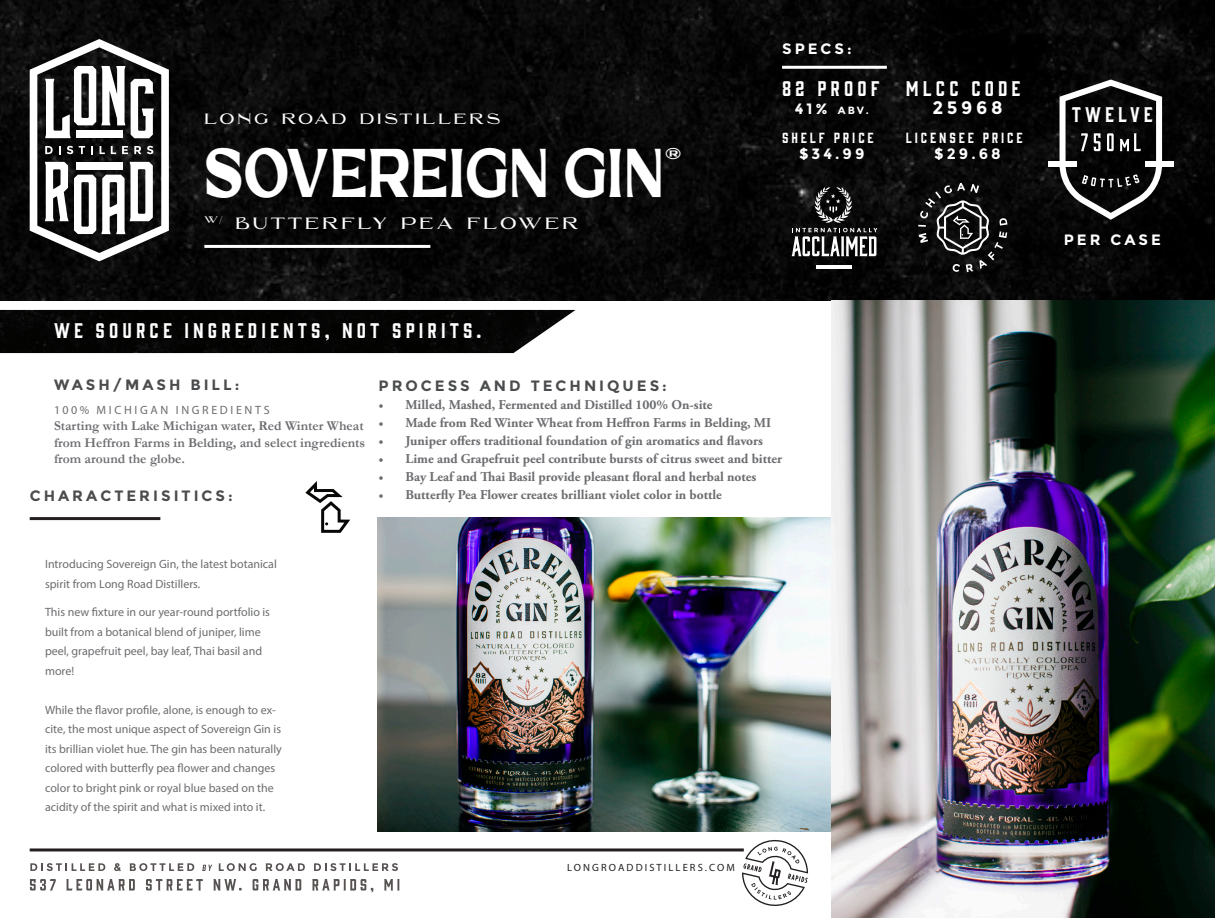
<style>
.page{position:relative;width:1215px;height:918px;background:#fff}
.page>*{position:absolute;margin:0;border:0;box-sizing:border-box;transform-origin:0 0}
.t1{font:68.85px "SHIRENS Regular";color:#fff;scale:.59 1}
.t2{font:19.5px "Gin";letter-spacing:.21em;color:#fff}
.t3{font:700 18px "Montserrat";letter-spacing:.2em;color:#fff}
.t4{font:16.5px "BN Canyon";letter-spacing:.2em;color:#fff}
.t5{font:700 15px "Montserrat";letter-spacing:.2em;color:#4b4c4d}
.t6{font:700 15px "Montserrat";letter-spacing:.2em;color:#fff}
.t7{font:15px "BN Canyon";letter-spacing:.195em;color:#fff}
.t8{font:700 13.5px "Adobe Garamond Pro";color:#6c6d70}
.t9{font:700 13.5px/16.2px "Garamond";color:#6c6d70;text-align:justify}
.t10{font:13.5px "Gin";letter-spacing:.21em;color:#fff}
.t11{font:12px/19.5px "Myriad Pro";color:#6c6d70}
.t12{font:12px "Myriad Pro";letter-spacing:.22em;color:#6c6d70}
.t13{font:10.5px "Myriad Pro";letter-spacing:.2em;color:#231f20}
.t14{font:700 10.5px "Montserrat";color:#fff}
.s1{font-size:15px}
.s2{font-family:"Minion Pro";font-weight:400}
</style>
<div class="page">
<img style="left:378px;top:517px;width:454px;height:314px">
<img style="left:0;top:0;width:1215px;height:301px">
<img style="left:0;top:310px;width:576px;height:43px">
<hr style="left:204px;top:245px;width:226px;height:3px;background:#fff">
<hr style="left:30px;top:517px;width:130px;height:3px;background:#231f20">
<hr style="left:30px;top:848px;width:714px;height:3px;background:#231f20">
<svg style="left:305px;top:481px;width:45px;height:52px"></svg>
<svg style="left:30px;top:863px;width:75px;height:8px"></svg>
<svg style="left:114px;top:863px;width:7px;height:8px"></svg>
<svg style="left:130px;top:863px;width:64px;height:8px"></svg>
<svg style="left:202px;top:865px;width:10px;height:6px"></svg>
<svg style="left:219px;top:863px;width:38px;height:8px"></svg>
<svg style="left:266px;top:863px;width:39px;height:8px"></svg>
<svg style="left:314px;top:863px;width:84px;height:8px"></svg>
<svg style="left:30px;top:879px;width:26px;height:12px"></svg>
<svg style="left:66px;top:879px;width:69px;height:12px"></svg>
<svg style="left:146px;top:879px;width:57px;height:12px"></svg>
<svg style="left:213px;top:879px;width:29px;height:12px"></svg>
<svg style="left:253px;top:879px;width:48px;height:12px"></svg>
<svg style="left:312px;top:879px;width:61px;height:13px"></svg>
<svg style="left:384px;top:879px;width:16px;height:12px"></svg>
<div style="left:1048px;top:161px;width:29px;height:6px;background:#fff"></div>
<div style="left:1145px;top:161px;width:28px;height:6px;background:#fff"></div>
<svg style="left:1060px;top:80px;width:102px;height:140px"></svg>
<hr style="left:782px;top:66px;width:105px;height:3px;background:#fff">
<svg style="left:742px;top:839px;width:66px;height:67px"></svg>
<img style="left:832px;top:301px;width:383px;height:617px">
<svg style="left:30px;top:39px;width:139px;height:222px"></svg>
<svg style="left:918px;top:183px;width:89px;height:89px"></svg>
<hr style="left:816px;top:265px;width:36px;height:3px;background:#fff">
<svg style="left:792px;top:187px;width:85px;height:69px"></svg>
<p class="t7" style="left:204px;top:111px;width:297px">LONG ROAD DISTILLERS</p>
<p class="t1" style="left:204px;top:125px;width:812px">SOVEREIGN GIN<sup>®</sup></p>
<p class="t4" style="left:204px;top:215px;width:375px"><sup>W/</sup> BUTTERFLY PEA FLOWER</p>
<p class="t6" style="left:782px;top:39px;width:71px">SPECS:</p>
<p class="t2" style="left:782px;top:75px;width:99px">82 PROOF</p>
<p class="t14" style="left:795px;top:104px;width:75px"><span class="s1">41%</span> ABV.</p>
<p class="t10" style="left:782px;top:128px;width:93px">SHELF PRICE</p>
<p class="t6" style="left:799px;top:145px;width:67px">$34.99</p>
<p class="t2" style="left:906px;top:75px;width:116px">MLCC CODE</p>
<p class="t3" style="left:932px;top:97px;width:72px">25968</p>
<p class="t10" style="left:906px;top:128px;width:118px">LICENSEE PRICE</p>
<p class="t6" style="left:934px;top:145px;width:68px">$29.68</p>
<p class="t2" style="left:54px;top:317px;width:429px">WE SOURCE INGREDIENTS, NOT SPIRITS.</p>
<p class="t5" style="left:54px;top:376px;width:187px">WASH/MASH BILL:</p>
<p class="t12" style="left:54px;top:403px;width:217px">100% MICHIGAN INGREDIENTS</p>
<p class="t9" style="left:54px;top:418px;width:313px">Starting with Lake Michigan water, Red Winter Wheat from Heffron Farms in Belding, and select ingredients from around the globe.</p>
<p class="t5" style="left:30px;top:487px;width:205px">CHARACTERISITICS:</p>
<p class="t5" style="left:379px;top:377px;width:290px">PROCESS AND TECHNIQUES:</p>
<p class="t8" style="left:379px;top:397px;width:336px"><span class="s2">•</span> Milled, Mashed, Fermented and Distilled 100% On-site</p>
<p class="t8" style="left:379px;top:415px;width:394px"><span class="s2">•</span> Made from Red Winter Wheat from Heffron Farms in Belding, MI</p>
<p class="t8" style="left:379px;top:433px;width:386px"><span class="s2">•</span> Juniper offers traditional foundation of gin aromatics and flavors</p>
<p class="t8" style="left:379px;top:451px;width:405px"><span class="s2">•</span> Lime and Grapefruit peel contribute bursts of citrus sweet and bitter</p>
<p class="t8" style="left:379px;top:469px;width:379px"><span class="s2">•</span> Bay Leaf and Thai Basil provide pleasant floral and herbal notes</p>
<p class="t8" style="left:379px;top:487px;width:345px"><span class="s2">•</span> Butterfly Pea Flower creates brilliant violet color in bottle</p>
<p class="t11" style="left:45px;top:554px;width:233px">Introducing Sovereign Gin, the latest botanical spirit from Long Road Distillers.</p>
<p class="t11" style="left:45px;top:602px;width:227px">This new fixture in our year-round portfolio is built from a botanical blend of juniper, lime peel, grapefruit peel, bay leaf, Thai basil and more!</p>
<p class="t11" style="left:45px;top:700px;width:238px">While the flavor profile, alone, is enough to ex&shy;cite, the most unique aspect of Sovereign Gin is its brillian violet hue. The gin has been naturally colored with butterfly pea flower and changes color to bright pink or royal blue based on the acidity of the spirit and what is mixed into it.</p>
<p class="t13" style="left:567px;top:861px;width:169px">LONGROADDISTILLERS.COM</p>
<p class="t2" style="left:1072px;top:101px;width:83px">TWELVE</p>
<p class="t6" style="left:1064px;top:230px;width:99px">PER CASE</p>
</div>
